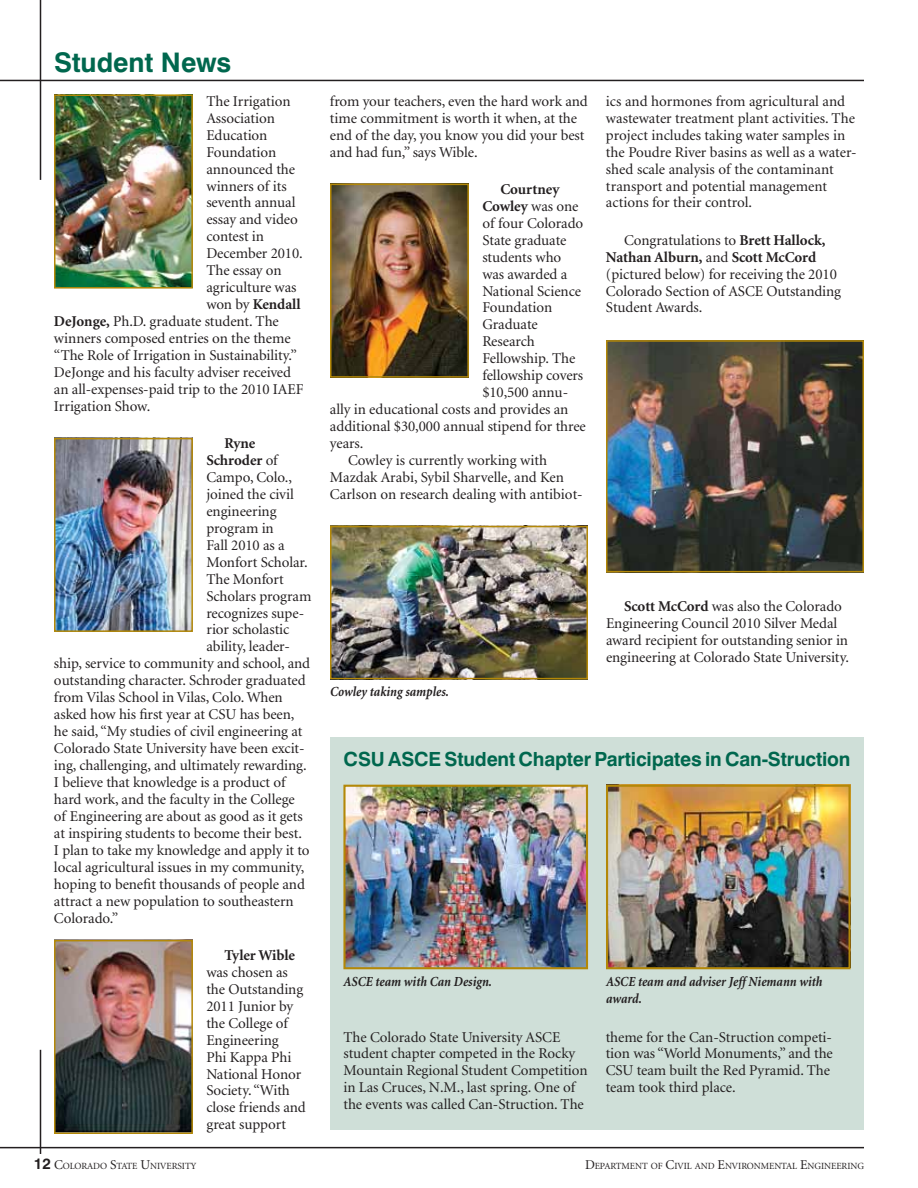
<style>
.page{position:relative;width:918px;height:1188px;background:#fff}
.page>*{position:absolute;margin:0;border:0;box-sizing:border-box;transform-origin:0 0}
.t1{font:700 27px "Swiss 721 BT";color:#00674e}
.t2{font:700 19.5px "Swiss 721 BT";letter-spacing:-.01em;color:#00674e}
.t3{font:15px/17px "Minion";letter-spacing:-.005em;color:#231f20}
.t4{font:700 15px "Minion";letter-spacing:-.005em;color:#231f20}
.t5{font:italic 700 13.8px/16px "Minion";color:#231f20;scale:.9 1}
.t6{font:9.45px "Minion";letter-spacing:-.005em;color:#231f20}
.s1{font-weight:400}
.s2{font-weight:700}
.s3{font-family:"Swiss 721 BT";font-weight:700;font-size:15px}
.s4{font-size:13.5px}
</style>
<div class="page">
<div style="left:330px;top:737px;width:534px;height:393px;background:#cfdfd8"></div>
<img style="left:609px;top:788px;width:239px;height:178px">
<div style="left:606px;top:785px;width:245px;height:184px;border:2px solid #b38808"></div>
<img style="left:346px;top:788px;width:239px;height:178px">
<div style="left:343px;top:785px;width:245px;height:184px;border:2px solid #b38808"></div>
<img style="left:57px;top:97px;width:133px;height:189px">
<div style="left:54px;top:94px;width:139px;height:195px;border:2px solid #b38808"></div>
<img style="left:57px;top:441px;width:133px;height:188px">
<div style="left:54px;top:438px;width:139px;height:194px;border:2px solid #b38808"></div>
<img style="left:333px;top:187px;width:133px;height:188px">
<div style="left:330px;top:184px;width:139px;height:194px;border:2px solid #b38808"></div>
<img style="left:333px;top:529px;width:252px;height:147px">
<div style="left:330px;top:526px;width:258px;height:153px;border:2px solid #b38808"></div>
<img style="left:609px;top:343px;width:252px;height:226px">
<div style="left:606px;top:340px;width:258px;height:232px;border:2px solid #b38808"></div>
<img style="left:57px;top:943px;width:133px;height:188px">
<div style="left:54px;top:940px;width:139px;height:194px;border:2px solid #b38808"></div>
<hr style="left:40px;top:0;width:1px;height:180px;background:#231f20">
<hr style="left:0;top:80px;width:864px;height:1px;background:#231f20">
<hr style="left:40px;top:1050px;width:1px;height:104px;background:#231f20">
<hr style="left:0;top:1147px;width:864px;height:1px;background:#231f20">
<h1 class="t1" style="left:54px;top:46px;width:179px">Student News</h1>
<p class="t3" style="left:206px;top:93px;width:86px">The Irrigation</p>
<p class="t3" style="left:206px;top:110px;width:70px">Association</p>
<p class="t3" style="left:206px;top:127px;width:63px">Education</p>
<p class="t3" style="left:206px;top:144px;width:71px">Foundation</p>
<p class="t3" style="left:206px;top:161px;width:90px">announced the</p>
<p class="t3" style="left:206px;top:178px;width:82px">winners of its</p>
<p class="t3" style="left:206px;top:195px;width:91px">seventh annual</p>
<p class="t3" style="left:206px;top:212px;width:93px">essay and video</p>
<p class="t3" style="left:206px;top:229px;width:59px">contest in</p>
<p class="t3" style="left:206px;top:246px;width:98px">December 2010.</p>
<p class="t3" style="left:206px;top:263px;width:77px">The essay on</p>
<p class="t3" style="left:206px;top:280px;width:92px">agriculture was</p>
<p class="t4" style="left:206px;top:297px;width:96px"><span class="s1">won by</span> Kendall</p>
<p class="t3" style="left:54px;top:313px;width:226px"><span class="s2">DeJonge,</span> Ph.D. graduate student. The</p>
<p class="t3" style="left:54px;top:330px;width:238px">winners composed entries on the theme</p>
<p class="t3" style="left:54px;top:347px;width:244px">“The Role of Irrigation in Sustainability.”</p>
<p class="t3" style="left:54px;top:364px;width:239px">DeJonge and his faculty adviser received</p>
<p class="t3" style="left:54px;top:381px;width:251px">an all-expenses-paid trip to the 2010 IAEF</p>
<p class="t3" style="left:54px;top:398px;width:98px">Irrigation Show.</p>
<p class="t4" style="left:224px;top:436px;width:32px">Ryne</p>
<p class="t4" style="left:206px;top:453px;width:73px">Schroder <span class="s1">of</span></p>
<p class="t3" style="left:206px;top:469px;width:87px">Campo, Colo.,</p>
<p class="t3" style="left:206px;top:486px;width:89px">joined the civil</p>
<p class="t3" style="left:206px;top:503px;width:72px">engineering</p>
<p class="t3" style="left:206px;top:520px;width:69px">program in</p>
<p class="t3" style="left:206px;top:537px;width:80px">Fall 2010 as a</p>
<p class="t3" style="left:206px;top:554px;width:103px">Monfort Scholar.</p>
<p class="t3" style="left:206px;top:571px;width:79px">The Monfort</p>
<p class="t3" style="left:206px;top:588px;width:106px">Scholars program</p>
<p class="t3" style="left:206px;top:605px;width:99px">recognizes supe-</p>
<p class="t3" style="left:206px;top:622px;width:85px">rior scholastic</p>
<p class="t3" style="left:206px;top:639px;width:85px">ability, leader-</p>
<p class="t3" style="left:54px;top:656px;width:258px">ship, service to community and school, and</p>
<p class="t3" style="left:54px;top:673px;width:253px">outstanding character. Schroder graduated</p>
<p class="t3" style="left:54px;top:690px;width:230px">from Vilas School in Vilas, Colo. When</p>
<p class="t3" style="left:54px;top:707px;width:242px">asked how his first year at CSU has been,</p>
<p class="t3" style="left:54px;top:724px;width:250px">he said, “My studies of civil engineering at</p>
<p class="t3" style="left:54px;top:740px;width:252px">Colorado State University have been excit-</p>
<p class="t3" style="left:54px;top:757px;width:254px">ing, challenging, and ultimately rewarding.</p>
<p class="t3" style="left:54px;top:774px;width:233px">I believe that knowledge is a product of</p>
<p class="t3" style="left:54px;top:791px;width:242px">hard work, and the faculty in the College</p>
<p class="t3" style="left:54px;top:808px;width:250px">of Engineering are about as good as it gets</p>
<p class="t3" style="left:54px;top:825px;width:249px">at inspiring students to become their best.</p>
<p class="t3" style="left:54px;top:842px;width:257px">I plan to take my knowledge and apply it to</p>
<p class="t3" style="left:54px;top:859px;width:252px">local agricultural issues in my community,</p>
<p class="t3" style="left:54px;top:876px;width:253px">hoping to benefit thousands of people and</p>
<p class="t3" style="left:54px;top:893px;width:241px">attract a new population to southeastern</p>
<p class="t3" style="left:54px;top:910px;width:66px">Colorado.”</p>
<p class="t4" style="left:224px;top:947px;width:72px">Tyler Wible</p>
<p class="t3" style="left:206px;top:964px;width:101px">was chosen as the Outstanding<br>2011 Junior by the College of<br>Engineering<br>Phi Kappa Phi<br>National Honor<br>Society. “With close friends and great support</p>
<p class="t3" style="left:330px;top:93px;width:259px">from your teachers, even the hard work and time commitment is worth it when, at the end of the day, you know you did your best and had fun,” says Wible.</p>
<p class="t4" style="left:500px;top:181px;width:60px">Courtney</p>
<p class="t4" style="left:482px;top:198px;width:98px">Cowley <span class="s1">was one</span></p>
<p class="t3" style="left:482px;top:215px;width:102px">of four Colorado</p>
<p class="t3" style="left:482px;top:232px;width:86px">State graduate</p>
<p class="t3" style="left:482px;top:249px;width:80px">students who</p>
<p class="t3" style="left:482px;top:266px;width:86px">was awarded a</p>
<p class="t3" style="left:482px;top:283px;width:100px">National Science</p>
<p class="t3" style="left:482px;top:300px;width:71px">Foundation</p>
<p class="t3" style="left:482px;top:317px;width:57px">Graduate</p>
<p class="t3" style="left:482px;top:334px;width:54px">Research</p>
<p class="t3" style="left:482px;top:351px;width:94px">Fellowship. The</p>
<p class="t3" style="left:482px;top:368px;width:102px">fellowship covers</p>
<p class="t3" style="left:482px;top:385px;width:87px">$10,500 annu-</p>
<p class="t3" style="left:330px;top:401px;width:240px">ally in educational costs and provides an</p>
<p class="t3" style="left:330px;top:418px;width:257px">additional $30,000 annual stipend for three</p>
<p class="t3" style="left:330px;top:435px;width:35px">years.</p>
<p class="t3" style="left:348px;top:452px;width:201px">Cowley is currently working with</p>
<p class="t3" style="left:330px;top:469px;width:235px">Mazdak Arabi, Sybil Sharvelle, and Ken</p>
<p class="t3" style="left:330px;top:486px;width:254px">Carlson on research dealing with antibiot-</p>
<p class="t3" style="left:606px;top:93px;width:252px">ics and hormones from agricultural and wastewater treatment plant activities. The project includes taking water samples in the Poudre River basins as well as a water&shy;shed scale analysis of the contaminant transport and potential management actions for their control.</p>
<p class="t3" style="left:606px;top:232px;width:237px;text-indent:18px">Congratulations to <span class="s2">Brett Hallock,<br>Nathan Alburn,</span> and <span class="s2">Scott McCord </span>(pictured below) for receiving the 2010<br>Colorado Section of ASCE Outstanding<br>Student Awards.</p>
<p class="t5" style="left:330px;top:685px;width:134px">Cowley taking samples.</p>
<p class="t3" style="left:606px;top:598px;width:245px;text-indent:18px"><span class="s2">Scott McCord</span> was also the Colorado Engineering Council 2010 Silver Medal award recipient for outstanding senior in engineering at Colorado State University.</p>
<h2 class="t2" style="left:344px;top:747px;width:509px">CSU ASCE Student Chapter Participates in Can-Struction</h2>
<p class="t5" style="left:343px;top:974px;width:167px">ASCE team with Can Design.</p>
<p class="t5" style="left:606px;top:974px;width:242px">ASCE team and adviser Jeff Niemann with award.</p>
<p class="t3" style="left:343px;top:1029px;width:246px">The Colorado State University ASCE student chapter competed in the Rocky Mountain Regional Student Competition in Las Cruces, N.M., last spring. One of the events was called Can-Struction. The</p>
<p class="t3" style="left:606px;top:1029px;width:229px">theme for the Can-Struction competi&shy;tion was “World Monuments,” and the<br>CSU team built the Red Pyramid. The team took third place.</p>
<p class="t6" style="left:34px;top:1161px;width:164px"><span class="s3">12</span> <span class="s4">C</span>OLORADO <span class="s4">S</span>TATE <span class="s4">U</span>NIVERSITY</p>
<p class="t6" style="left:585px;top:1161px;width:280px"><span class="s4">D</span> EPARTMENT OF <span class="s4">C</span>IVIL AND <span class="s4">E</span>NVIRONMENTAL <span class="s4">E</span>NGINEERING</p>
</div>
